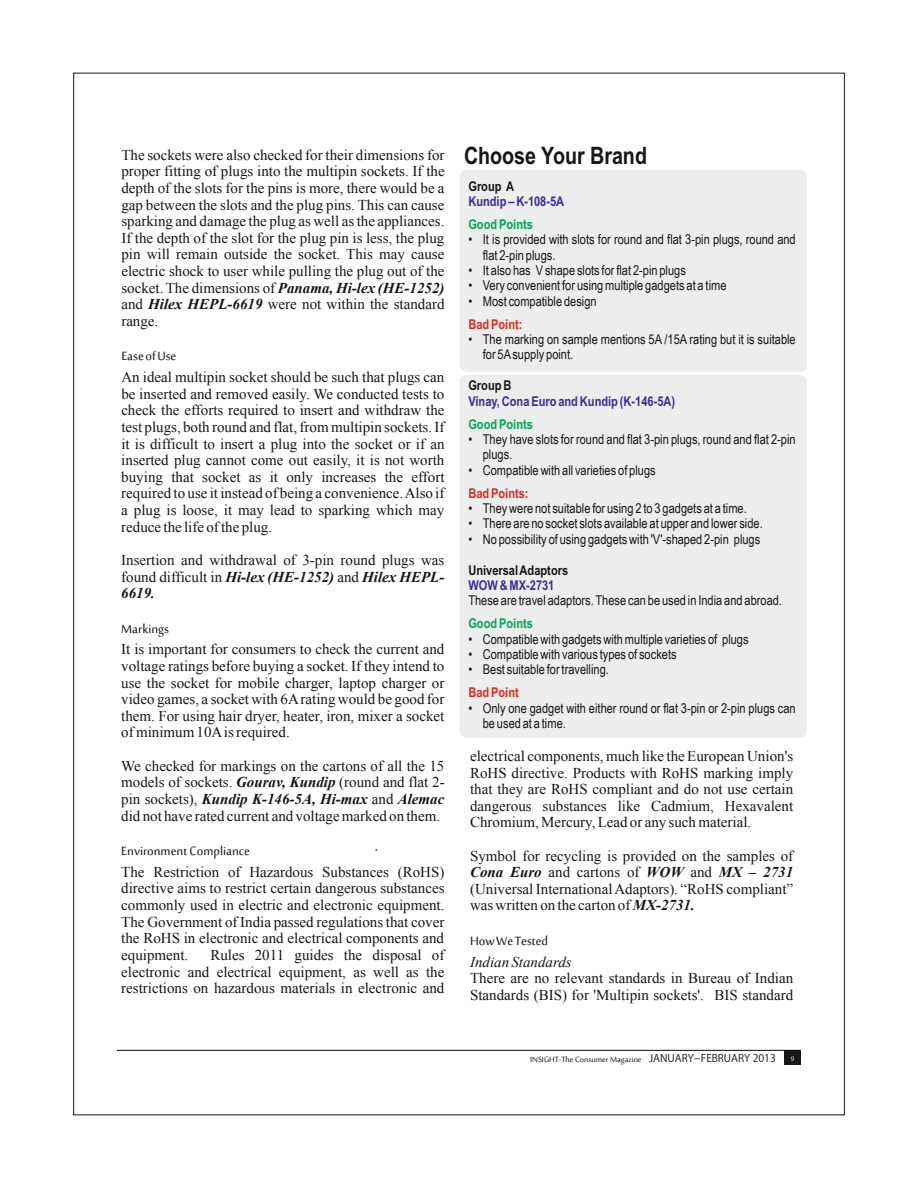
<style>
.page{position:relative;width:918px;height:1188px;background:#fff}
.page>*{position:absolute;margin:0;border:0;box-sizing:border-box;transform-origin:0 0}
.t1{font:700 24px "Arial Narrow";color:#151616}
.t2{font:16.5px "Sakkal Majalla";color:#151616}
.t3{font:15px/16.6px "Times New Roman";color:#151616;text-align:justify}
.t4{font:italic 15px "Times New Roman";color:#151616}
.t5{font:13.5px/15.3px "Arial Narrow";color:#151616}
.t6{font:700 13.5px "Arial Narrow";color:#3c2b99}
.t7{font:700 13.5px "Arial Narrow";color:#00a759}
.t8{font:700 13.5px "Arial Narrow";color:#151616}
.t9{font:700 13.5px "Arial Narrow";color:#dd2b1c}
.t10{font:10.5px "Sakkal Majalla";color:#151616}
.t11{font:9px "Sakkal Majalla";color:#fff}
.s1{font-weight:700;font-style:italic}
.s2{font-family:"Koz Go Pro"}
</style>
<div class="page">
<hr style="left:117px;top:1050px;width:684px;height:1px;background:#151616">
<div style="left:784px;top:1051px;width:16px;height:14px;background:#151616"></div>
<div style="left:460px;top:375px;width:347px;height:363px;background:#eceded"></div>
<div style="left:460px;top:170px;width:347px;height:202px;background:#eceded"></div>
<p class="t3" style="left:121px;top:146px;width:325px">The sockets were also checked for their dimensions for proper fitting of plugs into the multipin sockets. If the depth of the slots for the pins is more, there would be a gap between the slots and the plug pins. This can cause sparking and damage the plug as well as the appliances.<br>If the depth of the slot for the plug pin is less, the plug pin will remain outside the socket. This may cause electric shock to user while pulling the plug out of the socket. The dimensions of <span class="s1">Panama, Hi-lex (HE-1252) </span>and <span class="s1">Hilex HEPL-6619</span> were not within the standard range.</p>
<p class="t2" style="left:121px;top:347px;width:57px">Ease of Use</p>
<p class="t3" style="left:121px;top:369px;width:325px">An ideal multipin socket should be such that plugs can be inserted and removed easily. We conducted tests to check the efforts required to insert and withdraw the test plugs, both round and flat, from multipin sockets. If it is difficult to insert a plug into the socket or if an inserted plug cannot come out easily, it is not worth buying that socket as it only increases the effort required to use it instead of being a convenience. Also if a plug is loose, it may lead to sparking which may reduce the life of the plug.</p>
<p class="t3" style="left:121px;top:551px;width:325px">Insertion and withdrawal of 3-pin round plugs was found difficult in <span class="s1">Hi-lex (HE-1252)</span> and <span class="s1">Hilex HEPL-6619.</span></p>
<p class="t2" style="left:121px;top:619px;width:49px">Markings</p>
<p class="t3" style="left:121px;top:641px;width:325px">It is important for consumers to check the current and voltage ratings before buying a socket. If they intend to use the socket for mobile charger, laptop charger or video games, a socket with 6A rating would be good for them. For using hair dryer, heater, iron, mixer a socket of minimum 10A is required.</p>
<p class="t3" style="left:121px;top:757px;width:325px">We checked for markings on the cartons of all the 15 models of sockets. <span class="s1">Gourav, Kundip</span> (round and flat 2- pin sockets), <span class="s1">Kundip K-146-5A, Hi-max</span> and <span class="s1">Alemac </span>did not have rated current and voltage marked on them.</p>
<p class="t2" style="left:121px;top:842px;width:130px">Environment Compliance</p>
<p class="t3" style="left:121px;top:863px;width:325px">The Restriction of Hazardous Substances (RoHS) directive aims to restrict certain dangerous substances commonly used in electric and electronic equipment.<br>The Government of India passed regulations that cover the RoHS in electronic and electrical components and equipment.</p>
<p class="t3" style="left:121px;top:946px;width:325px;text-indent:89px">Rules 2011 guides the disposal of electronic and electrical equipment, as well as the restrictions on hazardous materials in electronic and</p>
<h1 class="t1" style="left:464px;top:146px;width:185px">Choose Your Brand</h1>
<p class="t8" style="left:468px;top:181px;width:47px">Group A</p>
<p class="t6" style="left:468px;top:196px;width:97px">Kundip – K-108-5A</p>
<p class="t7" style="left:468px;top:219px;width:66px">Good Points</p>
<p class="t5" style="left:483px;top:232px;width:314px;text-indent:-14px">• It is provided with slots for round and flat 3-pin plugs, round and flat 2-pin plugs.</p>
<p class="t5" style="left:468px;top:262px;width:219px">• It also has V shape slots for flat 2-pin plugs</p>
<p class="t5" style="left:468px;top:277px;width:260px">• Very convenient for using multiple gadgets at a time</p>
<p class="t5" style="left:468px;top:293px;width:130px">• Most compatible design</p>
<p class="t5" style="left:483px;top:331px;width:314px;text-indent:-14px">• The marking on sample mentions 5A /15A rating but it is suitable for 5A supply point.</p>
<p class="t8" style="left:468px;top:380px;width:45px">Group B</p>
<p class="t9" style="left:468px;top:319px;width:56px">Bad Point:</p>
<p class="t6" style="left:468px;top:396px;width:208px">Vinay, Cona Euro and Kundip (K-146-5A)</p>
<p class="t7" style="left:468px;top:419px;width:66px">Good Points</p>
<p class="t5" style="left:483px;top:431px;width:314px;text-indent:-14px">• They have slots for round and flat 3-pin plugs, round and flat 2-pin plugs.</p>
<p class="t5" style="left:468px;top:462px;width:189px">• Compatible with all varieties of plugs</p>
<p class="t5" style="left:468px;top:500px;width:280px">• They were not suitable for using 2 to 3 gadgets at a time.</p>
<p class="t5" style="left:468px;top:515px;width:296px">• There are no socket slots available at upper and lower side.</p>
<p class="t5" style="left:468px;top:531px;width:293px">• No possibility of using gadgets with 'V'-shaped 2-pin plugs</p>
<p class="t8" style="left:468px;top:565px;width:101px">Universal Adaptors</p>
<p class="t5" style="left:468px;top:592px;width:315px">These are travel adaptors. These can be used in India and abroad.</p>
<p class="t5" style="left:468px;top:631px;width:282px">• Compatible with gadgets with multiple varieties of plugs</p>
<p class="t5" style="left:468px;top:646px;width:210px">• Compatible with various types of sockets</p>
<p class="t5" style="left:468px;top:661px;width:142px">• Best suitable for travelling.</p>
<p class="t5" style="left:483px;top:700px;width:314px;text-indent:-14px">• Only one gadget with either round or flat 3-pin or 2-pin plugs can be used at a time.</p>
<p class="t9" style="left:468px;top:488px;width:62px">Bad Points:</p>
<p class="t6" style="left:468px;top:580px;width:88px">WOW &amp; MX-2731</p>
<p class="t7" style="left:468px;top:619px;width:66px">Good Points</p>
<p class="t9" style="left:468px;top:688px;width:52px">Bad Point</p>
<p class="t3" style="left:470px;top:747px;width:325px">electrical components, much like the European Union's RoHS directive. Products with RoHS marking imply that they are RoHS compliant and do not use certain dangerous substances like Cadmium, Hexavalent Chromium, Mercury, Lead or any such material.</p>
<p class="t3" style="left:470px;top:847px;width:325px">Symbol for recycling is provided on the samples of <span class="s1">Cona Euro</span> and cartons of <span class="s1">WOW</span> and <span class="s1">MX – 2731 </span>(Universal International Adaptors). “RoHS compliant” was written on the carton of <span class="s1">MX-2731.</span></p>
<p class="t2" style="left:470px;top:932px;width:80px">How We Tested</p>
<p class="t4" style="left:470px;top:951px;width:103px">Indian Standards</p>
<p class="t3" style="left:470px;top:970px;width:325px">There are no relevant standards in Bureau of Indian<br>Standards (BIS) for 'Multipin sockets'. BIS standard</p>
<p class="t10" style="left:530px;top:1054px;width:247px">INSIGHT-The Consumer Magazine <span class="s2">JANUARY-FEBRUARY 2013</span></p>
<p class="t11" style="left:791px;top:1054px;width:5px">9</p>
</div>
